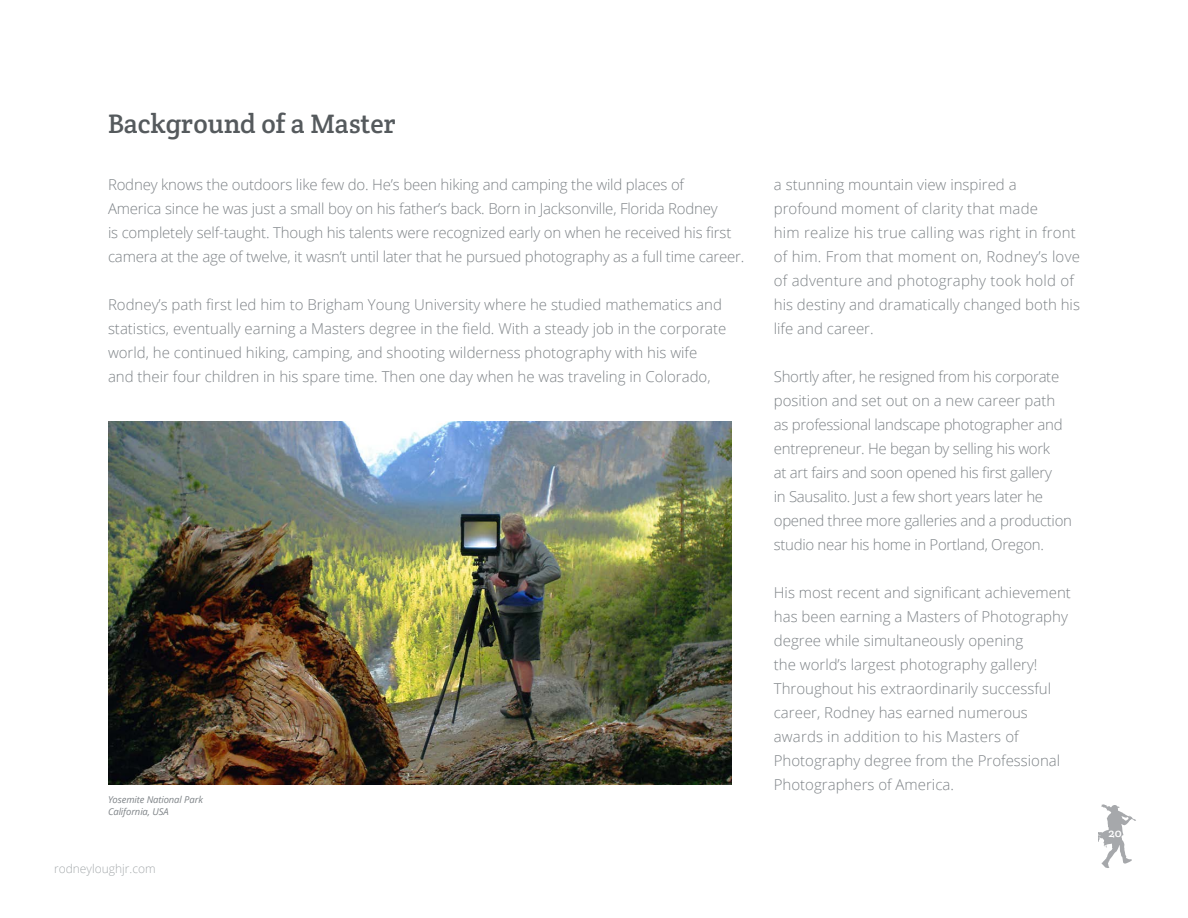
<style>
.page{position:relative;width:1188px;height:918px;background:#fff}
.page>*{position:absolute;margin:0;border:0;box-sizing:border-box;transform-origin:0 0}
.t1{font:27px "Crete Round";color:#555a5d}
.t2{font:300 15px/24px "Open Sans";color:#7e8387}
.t3{font:300 15px/24px "Open Sans";letter-spacing:-.02em;color:#7e8387}
.t4{font:300 12px "Open Sans";color:#a6aaad}
.t5{font:12px "Crete Round";color:#fff}
.t6{font:italic 9.45px/12.5px "Open Sans";letter-spacing:-.01em;color:#7e8387}
</style>
<div class="page">
<svg style="left:1099px;top:804px;width:37px;height:64px"></svg>
<img style="left:108px;top:421px;width:623px;height:363px">
<h1 class="t1" style="left:108px;top:106px;width:289px">Background of a Master</h1>
<p class="t2" style="left:108px;top:172px;width:638px">Rodney knows the outdoors like few do. He’s been hiking and camping the wild places of<br>America since he was just a small boy on his father’s back. Born in Jacksonville, Florida Rodney<br>is completely self-taught. Though his talents were recognized early on when he received his first camera at the age of twelve, it wasn’t until later that he pursued photography as a full time career.</p>
<p class="t2" style="left:108px;top:292px;width:620px">Rodney’s path first led him to Brigham Young University where he studied mathematics and statistics, eventually earning a Masters degree in the field. With a steady job in the corporate world, he continued hiking, camping, and shooting wilderness photography with his wife and their four children in his spare time. Then one day when he was traveling in Colorado,</p>
<p class="t6" style="left:108px;top:793px;width:96px">Yosemite National Park<br>California, USA</p>
<p class="t4" style="left:54px;top:861px;width:103px">rodneyloughjr.com</p>
<p class="t2" style="left:774px;top:172px;width:308px">a stunning mountain view inspired a profound moment of clarity that made<br>him realize his true calling was right in front of him. From that moment on, Rodney’s love of adventure and photography took hold of his destiny and dramatically changed both his life and career.</p>
<p class="t3" style="left:774px;top:364px;width:300px">Shortly after, he resigned from his corporate position and set out on a new career path as professional landscape photographer and entrepreneur. He began by selling his work<br>at art fairs and soon opened his first gallery<br>in Sausalito. Just a few short years later he opened three more galleries and a production studio near his home in Portland, Oregon.</p>
<p class="t2" style="left:774px;top:580px;width:299px">His most recent and significant achievement has been earning a Masters of Photography degree while simultaneously opening<br>the world’s largest photography gallery!<br>Throughout his extraordinarily successful career, Rodney has earned numerous awards in addition to his Masters of Photography degree from the Professional Photographers of America.</p>
<p class="t5" style="left:1109px;top:825px;width:15px">20</p>
</div>
